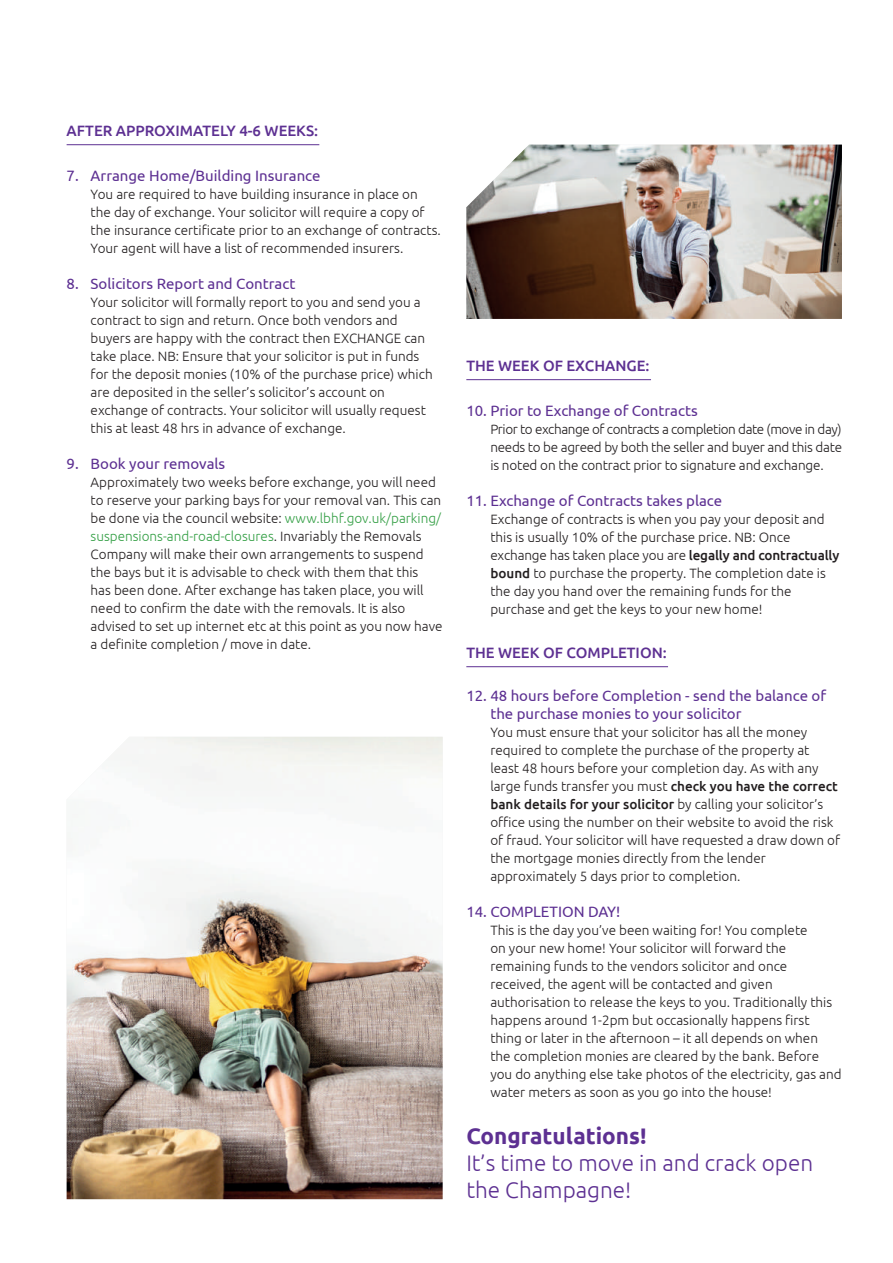
<style>
.page{position:relative;width:893px;height:1263px;background:#fff}
.page>*{position:absolute;margin:0;border:0;box-sizing:border-box;transform-origin:0 0}
.t1{font:300 22.5px/27px "Ubuntu";color:#5d3092}
.t2{font:700 22.5px "Ubuntu";color:#5d3092}
.t3{font:15px/18px "Ubuntu";color:#5d3092}
.t4{font:500 15px "Ubuntu";color:#5d3092}
.t5{font:300 13.5px/18px "Ubuntu";color:#231f20}
.s1{color:#36a047}
.s2{font-weight:500}
</style>
<div class="page">
<hr style="left:67px;top:144px;width:252px;height:1px;background:#5d3092">
<hr style="left:466px;top:379px;width:185px;height:1px;background:#5d3092">
<hr style="left:466px;top:666px;width:202px;height:1px;background:#5d3092">
<img style="left:466px;top:145px;width:376px;height:174px">
<img style="left:67px;top:737px;width:376px;height:462px">
<p class="t4" style="left:67px;top:121px;width:253px">AFTER APPROXIMATELY 4-6 WEEKS:</p>
<p class="t3" style="left:67px;top:167px;width:256px">7. Arrange Home/Building Insurance</p>
<p class="t5" style="left:91px;top:185px;width:352px">You are required to have building insurance in place on the day of exchange. Your solicitor will require a copy of the insurance certificate prior to an exchange of contracts.<br>Your agent will have a list of recommended insurers.</p>
<p class="t3" style="left:67px;top:275px;width:230px">8. Solicitors Report and Contract</p>
<p class="t5" style="left:91px;top:293px;width:344px">Your solicitor will formally report to you and send you a contract to sign and return. Once both vendors and buyers are happy with the contract then EXCHANGE can take place. NB: Ensure that your solicitor is put in funds for the deposit monies (10% of the purchase price) which are deposited in the seller’s solicitor’s account on exchange of contracts. Your solicitor will usually request this at least 48 hrs in advance of exchange.</p>
<p class="t3" style="left:67px;top:455px;width:160px">9. Book your removals</p>
<p class="t5" style="left:91px;top:473px;width:353px">Approximately two weeks before exchange, you will need to reserve your parking bays for your removal van. This can be done via the council website: <span class="s1">www.lbhf.gov.uk/parking/ suspensions-and-road-closures</span>. Invariably the Removals Company will make their own arrangements to suspend the bays but it is advisable to check with them that this<br>has been done. After exchange has taken place, you will need to confirm the date with the removals. It is also advised to set up internet etc at this point as you now have a definite completion / move in date.</p>
<p class="t4" style="left:466px;top:356px;width:185px">THE WEEK OF EXCHANGE:</p>
<p class="t3" style="left:466px;top:401px;width:233px">10. Prior to Exchange of Contracts</p>
<p class="t5" style="left:490px;top:420px;width:353px;text-align:justify">Prior to exchange of contracts a completion date (move in day) needs to be agreed by both the seller and buyer and this date is noted on the contract prior to signature and exchange.</p>
<p class="t3" style="left:466px;top:491px;width:257px">11. Exchange of Contracts takes place</p>
<p class="t5" style="left:490px;top:510px;width:351px">Exchange of contracts is when you pay your deposit and this is usually 10% of the purchase price. NB: Once exchange has taken place you are <span class="s2">legally and contractually bound</span> to purchase the property. The completion date is the day you hand over the remaining funds for the purchase and get the keys to your new home!</p>
<p class="t4" style="left:466px;top:643px;width:202px">THE WEEK OF COMPLETION:</p>
<p class="t3" style="left:490px;top:686px;width:337px;text-indent:-24px">12. 48 hours before Completion - send the balance of the purchase monies to your solicitor</p>
<p class="t5" style="left:490px;top:723px;width:351px">You must ensure that your solicitor has all the money required to complete the purchase of the property at least 48 hours before your completion day. As with any large funds transfer you must <span class="s2">check you have the correct bank details for your solicitor</span> by calling your solicitor’s office using the number on their website to avoid the risk of fraud. Your solicitor will have requested a draw down of the mortgage monies directly from the lender approximately 5 days prior to completion.</p>
<p class="t3" style="left:466px;top:902px;width:156px">14. COMPLETION DAY!</p>
<p class="t5" style="left:490px;top:921px;width:353px">This is the day you’ve been waiting for! You complete<br>on your new home! Your solicitor will forward the remaining funds to the vendors solicitor and once received, the agent will be contacted and given authorisation to release the keys to you. Traditionally this happens around 1-2pm but occasionally happens first thing or later in the afternoon – it all depends on when the completion monies are cleared by the bank. Before you do anything else take photos of the electricity, gas and water meters as soon as you go into the house!</p>
<h1 class="t2" style="left:466px;top:1123px;width:182px">Congratulations!</h1>
<h1 class="t1" style="left:466px;top:1149px;width:348px">It’s time to move in and crack open the Champagne!</h1>
</div>
